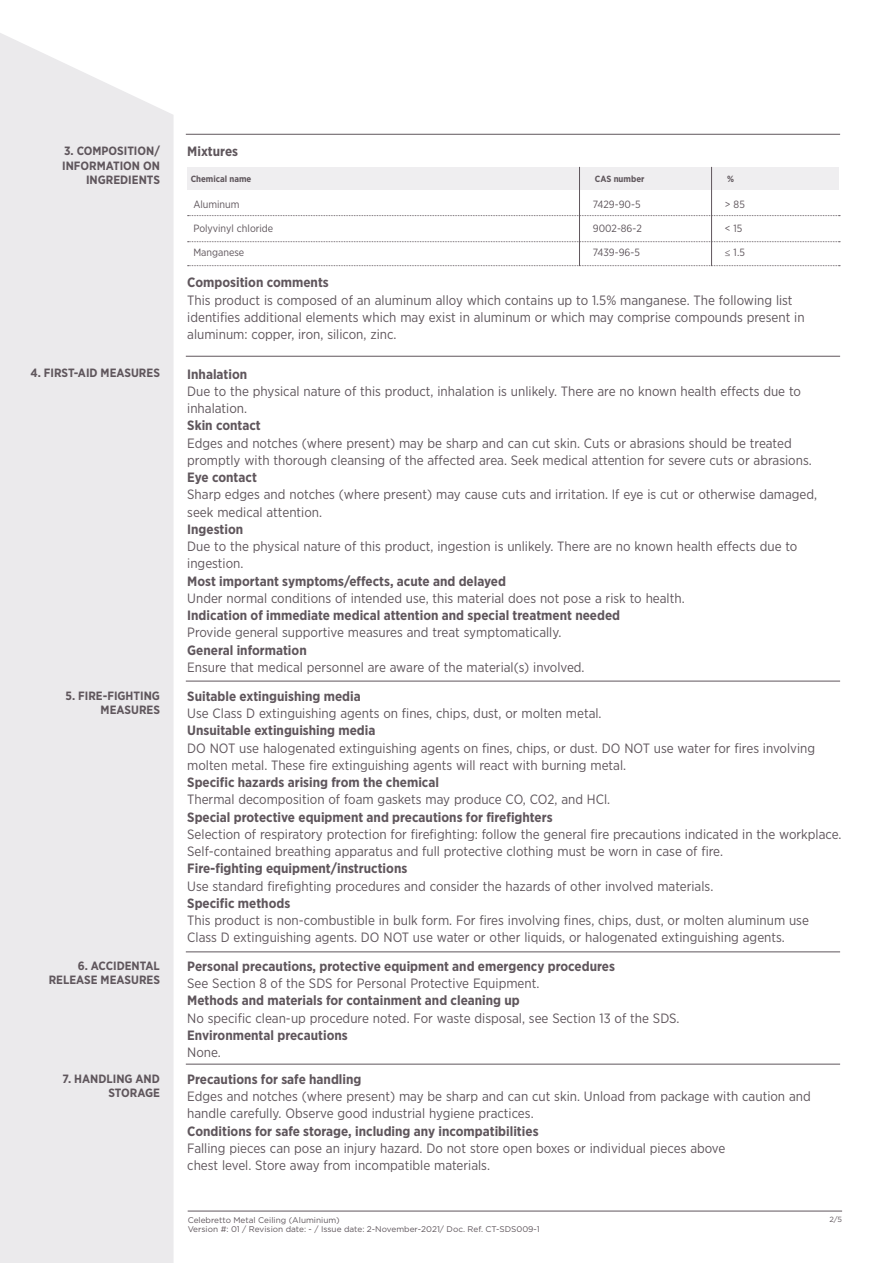
<style>
.page{position:relative;width:893px;height:1263px;background:#fff}
.page>*{position:absolute;margin:0;border:0;box-sizing:border-box;transform-origin:0 0}
.Helvetica_light_10pt{font:13.5px/17.2px "Gotham Narrow";color:#5f565c}
.Helvetica_light_10pt-2{font:700 13.5px "Gotham Narrow";color:#5f565c}
.Helvetica_light_10pt-3{font:700 12px/14.4px "Gotham Narrow";color:#5f565c;text-align:right}
.Helvetica_light_10pt-4{font:10.5px "Gotham Narrow";color:#5f565c}
.Helvetica_light_10pt-5{font:700 9px "Gotham Narrow";color:#5f565c}
.t1{font:8.25px "Gotham";color:#5f565c}
.t2{font:7.5px "Gotham";color:#5f565c}
.s1{font-family:"Rotis Semi Serif Std";font-weight:700}
</style>
<div class="page">
<div style="left:187px;top:167px;width:651px;height:23px;background:#efeef0"></div>
<svg style="left:188px;top:215px;width:652px;height:1px"></svg>
<svg style="left:188px;top:241px;width:652px;height:1px"></svg>
<svg style="left:188px;top:265px;width:652px;height:1px"></svg>
<hr style="left:579px;top:167px;width:1px;height:99px;background:#5f565c">
<hr style="left:711px;top:167px;width:1px;height:99px;background:#5f565c">
<div style="left:0;top:33px;width:174px;height:1230px;background:#ebeaec"></div>
<hr style="left:186px;top:134px;width:654px;height:1px;background:#5f565c">
<hr style="left:186px;top:681px;width:654px;height:1px;background:#5f565c">
<hr style="left:186px;top:1064px;width:654px;height:1px;background:#5f565c">
<hr style="left:186px;top:951px;width:654px;height:1px;background:#5f565c">
<hr style="left:186px;top:356px;width:654px;height:1px;background:#5f565c">
<hr style="left:188px;top:1211px;width:654px;height:1px;background:#5f565c">
<p class="Helvetica_light_10pt-3" style="left:62px;top:144px;width:99px">3. COMPOSITION/<br>INFORMATION ON<br>INGREDIENTS</p>
<p class="Helvetica_light_10pt-3" style="left:31px;top:366px;width:131px">4. FIRST-AID MEASURES</p>
<p class="Helvetica_light_10pt-3" style="left:65px;top:688px;width:96px">5. FIRE-FIGHTING<br>MEASURES</p>
<p class="Helvetica_light_10pt-3" style="left:78px;top:958px;width:84px">6. ACCIDENTAL</p>
<p class="Helvetica_light_10pt-3" style="left:49px;top:972px;width:113px">RELEASE MEASURES</p>
<p class="Helvetica_light_10pt-3" style="left:63px;top:1071px;width:99px">7. HANDLING AND<br>STORAGE</p>
<p class="Helvetica_light_10pt-2" style="left:187px;top:143px;width:52px">Mixtures</p>
<p class="Helvetica_light_10pt-5" style="left:191px;top:173px;width:62px">Chemical name</p>
<p class="Helvetica_light_10pt-5" style="left:595px;top:173px;width:51px">CAS number</p>
<p class="Helvetica_light_10pt-5" style="left:727px;top:173px;width:8px">%</p>
<p class="Helvetica_light_10pt-4" style="left:193px;top:198px;width:48px">Aluminum</p>
<p class="Helvetica_light_10pt-4" style="left:193px;top:222px;width:81px">Polyvinyl chloride</p>
<p class="Helvetica_light_10pt-4" style="left:193px;top:246px;width:52px">Manganese</p>
<p class="Helvetica_light_10pt-4" style="left:593px;top:198px;width:49px">7429-90-5</p>
<p class="Helvetica_light_10pt-4" style="left:593px;top:222px;width:50px">9002-86-2</p>
<p class="Helvetica_light_10pt-4" style="left:593px;top:246px;width:49px">7439-96-5</p>
<p class="Helvetica_light_10pt-4" style="left:725px;top:198px;width:21px">&gt; 85</p>
<p class="Helvetica_light_10pt-4" style="left:725px;top:222px;width:19px">&lt; 15</p>
<p class="Helvetica_light_10pt-4" style="left:725px;top:246px;width:21px"><span class="s1">≤</span> 1.5</p>
<p class="Helvetica_light_10pt-2" style="left:187px;top:274px;width:143px">Composition comments</p>
<p class="Helvetica_light_10pt" style="left:187px;top:291px;width:619px">This product is composed of an aluminum alloy which contains up to 1.5% manganese. The following list identifies additional elements which may exist in aluminum or which may comprise compounds present in aluminum: copper, iron, silicon, zinc.</p>
<p class="Helvetica_light_10pt-2" style="left:187px;top:365px;width:61px">Inhalation</p>
<p class="Helvetica_light_10pt" style="left:187px;top:382px;width:615px">Due to the physical nature of this product, inhalation is unlikely. There are no known health effects due to inhalation.</p>
<p class="Helvetica_light_10pt-2" style="left:187px;top:417px;width:75px">Skin contact</p>
<p class="Helvetica_light_10pt" style="left:187px;top:434px;width:626px">Edges and notches (where present) may be sharp and can cut skin. Cuts or abrasions should be treated promptly with thorough cleansing of the affected area. Seek medical attention for severe cuts or abrasions.</p>
<p class="Helvetica_light_10pt-2" style="left:187px;top:469px;width:71px">Eye contact</p>
<p class="Helvetica_light_10pt" style="left:187px;top:486px;width:631px">Sharp edges and notches (where present) may cause cuts and irritation. If eye is cut or otherwise damaged, seek medical attention.</p>
<p class="Helvetica_light_10pt-2" style="left:187px;top:520px;width:57px">Ingestion</p>
<p class="Helvetica_light_10pt" style="left:187px;top:537px;width:612px">Due to the physical nature of this product, ingestion is unlikely. There are no known health effects due to ingestion.</p>
<p class="Helvetica_light_10pt-2" style="left:187px;top:572px;width:320px">Most important symptoms/effects, acute and delayed</p>
<p class="Helvetica_light_10pt" style="left:187px;top:589px;width:499px">Under normal conditions of intended use, this material does not pose a risk to health.</p>
<p class="Helvetica_light_10pt-2" style="left:187px;top:607px;width:434px">Indication of immediate medical attention and special treatment needed</p>
<p class="Helvetica_light_10pt" style="left:187px;top:624px;width:376px">Provide general supportive measures and treat symptomatically.</p>
<p class="Helvetica_light_10pt-2" style="left:187px;top:641px;width:121px">General information</p>
<p class="Helvetica_light_10pt" style="left:187px;top:658px;width:399px">Ensure that medical personnel are aware of the material(s) involved.</p>
<p class="Helvetica_light_10pt-2" style="left:187px;top:687px;width:175px">Suitable extinguishing media</p>
<p class="Helvetica_light_10pt" style="left:187px;top:704px;width:416px">Use Class D extinguishing agents on fines, chips, dust, or molten metal.</p>
<p class="Helvetica_light_10pt-2" style="left:187px;top:722px;width:190px">Unsuitable extinguishing media</p>
<p class="Helvetica_light_10pt" style="left:187px;top:739px;width:629px">DO NOT use halogenated extinguishing agents on fines, chips, or dust. DO NOT use water for fires involving molten metal. These fire extinguishing agents will react with burning metal.</p>
<p class="Helvetica_light_10pt-2" style="left:187px;top:774px;width:253px">Specific hazards arising from the chemical</p>
<p class="Helvetica_light_10pt" style="left:187px;top:791px;width:424px">Thermal decomposition of foam gaskets may produce CO, CO2, and HCl.</p>
<p class="Helvetica_light_10pt-2" style="left:187px;top:808px;width:367px">Special protective equipment and precautions for firefighters</p>
<p class="Helvetica_light_10pt" style="left:187px;top:825px;width:656px">Selection of respiratory protection for firefighting: follow the general fire precautions indicated in the workplace.<br>Self-contained breathing apparatus and full protective clothing must be worn in case of fire.</p>
<p class="Helvetica_light_10pt-2" style="left:187px;top:860px;width:222px">Fire-fighting equipment/instructions</p>
<p class="Helvetica_light_10pt" style="left:187px;top:877px;width:528px">Use standard firefighting procedures and consider the hazards of other involved materials.</p>
<p class="Helvetica_light_10pt-2" style="left:187px;top:894px;width:105px">Specific methods</p>
<p class="Helvetica_light_10pt" style="left:187px;top:911px;width:623px">This product is non-combustible in bulk form. For fires involving fines, chips, dust, or molten aluminum use<br>Class D extinguishing agents. DO NOT use water or other liquids, or halogenated extinguishing agents.</p>
<p class="Helvetica_light_10pt-2" style="left:187px;top:957px;width:429px">Personal precautions, protective equipment and emergency procedures</p>
<p class="Helvetica_light_10pt" style="left:187px;top:974px;width:354px">See Section 8 of the SDS for Personal Protective Equipment.</p>
<p class="Helvetica_light_10pt-2" style="left:187px;top:992px;width:334px">Methods and materials for containment and cleaning up</p>
<p class="Helvetica_light_10pt" style="left:187px;top:1009px;width:494px">No specific clean-up procedure noted. For waste disposal, see Section 13 of the SDS.</p>
<p class="Helvetica_light_10pt-2" style="left:187px;top:1026px;width:162px">Environmental precautions</p>
<p class="Helvetica_light_10pt" style="left:187px;top:1043px;width:35px">None.</p>
<p class="Helvetica_light_10pt-2" style="left:187px;top:1070px;width:176px">Precautions for safe handling</p>
<p class="Helvetica_light_10pt" style="left:187px;top:1087px;width:625px">Edges and notches (where present) may be sharp and can cut skin. Unload from package with caution and handle carefully. Observe good industrial hygiene practices.</p>
<p class="Helvetica_light_10pt-2" style="left:187px;top:1122px;width:353px">Conditions for safe storage, including any incompatibilities</p>
<p class="Helvetica_light_10pt" style="left:187px;top:1139px;width:540px">Falling pieces can pose an injury hazard. Do not store open boxes or individual pieces above</p>
<p class="Helvetica_light_10pt" style="left:187px;top:1156px;width:304px">chest level. Store away from incompatible materials.</p>
<p class="t1" style="left:188px;top:1214px;width:154px">Celebretto Metal Ceiling (Aluminium)</p>
<p class="t2" style="left:829px;top:1214px;width:14px">2/5</p>
<p class="t1" style="left:188px;top:1224px;width:354px">Version #: 01 / Revision date: - / Issue date: 2-November-2021/ Doc. Ref. CT-SDS009-1</p>
</div>
